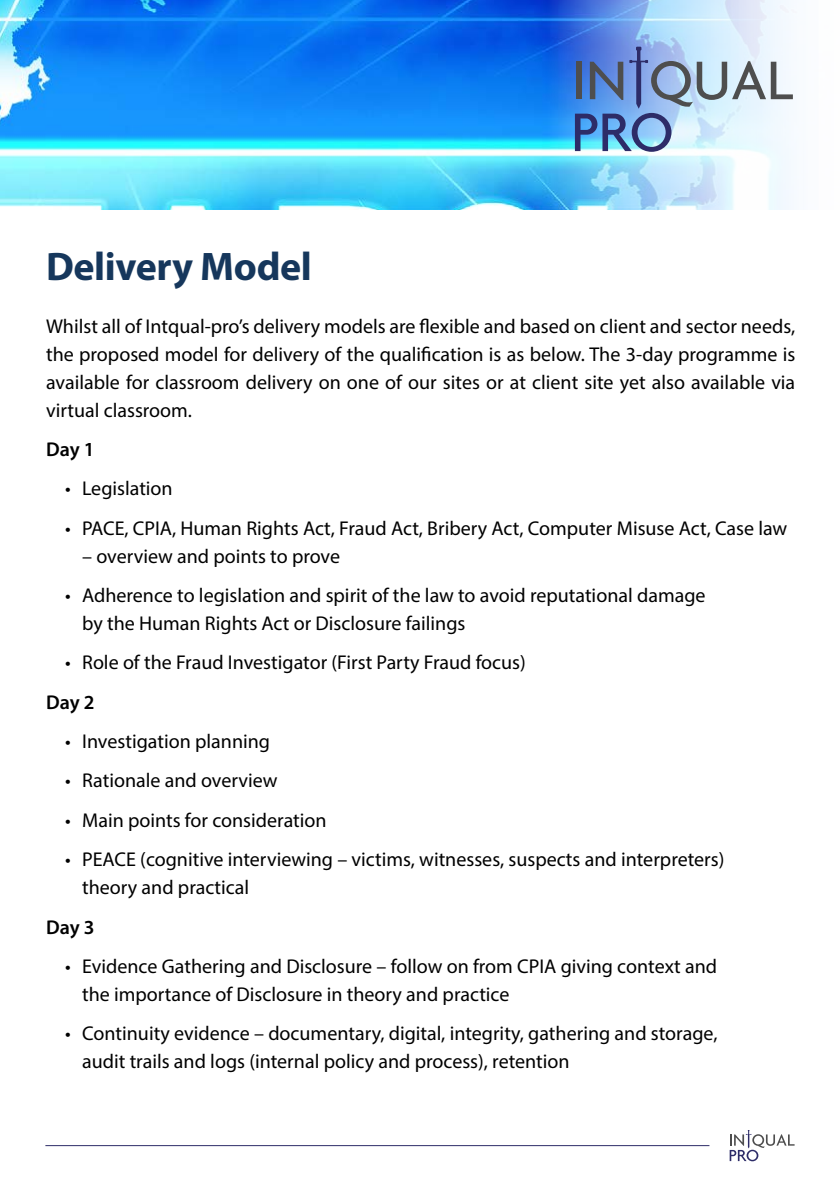
<style>
.page{position:relative;width:840px;height:1191px;background:#fff}
.page>*{position:absolute;margin:0;border:0;box-sizing:border-box;transform-origin:0 0}
.t1{font:700 40px "Myriad Pro";letter-spacing:-.01em;color:#16375c}
.t2{font:20px/28px "Myriad Pro";color:#000}
.t3{font:600 20px "Myriad Pro";letter-spacing:-.005em;color:#000}
</style>
<div class="page">
<svg style="left:729px;top:1130px;width:65px;height:31px"></svg>
<hr style="left:45px;top:1145px;width:664px;height:1px;background:#2d2c68">
<img style="left:0;top:0;width:793px;height:210px">
<svg style="left:574px;top:47px;width:218px;height:105px;background:#9db8d8"></svg>
<h1 class="t1" style="left:46px;top:240px;width:267px">Delivery Model</h1>
<p class="t2" style="left:46px;top:311px;width:750px;text-align:justify">Whilst all of Intqual-pro’s delivery models are flexible and based on client and sector needs, the proposed model for delivery of the qualification is as below. The 3-day programme is available for classroom delivery on one of our sites or at client site yet also available via virtual classroom.</p>
<p class="t3" style="left:46px;top:436px;width:50px">Day 1</p>
<p class="t2" style="left:65px;top:474px;width:109px">• Legislation</p>
<p class="t2" style="left:65px;top:513px;width:723px">• PACE, CPIA, Human Rights Act, Fraud Act, Bribery Act, Computer Misuse Act, Case law</p>
<p class="t2" style="left:82px;top:541px;width:259px">– overview and points to prove</p>
<p class="t2" style="left:82px;top:581px;width:624px;text-indent:-17px">• Adherence to legislation and spirit of the law to avoid reputational damage by the Human Rights Act or Disclosure failings</p>
<p class="t2" style="left:65px;top:648px;width:462px">• Role of the Fraud Investigator (First Party Fraud focus)</p>
<p class="t3" style="left:46px;top:689px;width:50px">Day 2</p>
<p class="t2" style="left:65px;top:727px;width:206px">• Investigation planning</p>
<p class="t2" style="left:65px;top:766px;width:214px">• Rationale and overview</p>
<p class="t2" style="left:65px;top:806px;width:263px">• Main points for consideration</p>
<p class="t2" style="left:82px;top:845px;width:643px;text-indent:-17px">• PEACE (cognitive interviewing – victims, witnesses, suspects and interpreters) theory and practical</p>
<p class="t3" style="left:46px;top:914px;width:50px">Day 3</p>
<p class="t2" style="left:82px;top:952px;width:636px;text-indent:-17px">• Evidence Gathering and Disclosure – follow on from CPIA giving context and the importance of Disclosure in theory and practice</p>
<p class="t2" style="left:82px;top:1019px;width:636px;text-indent:-17px">• Continuity evidence – documentary, digital, integrity, gathering and storage, audit trails and logs (internal policy and process), retention</p>
</div>
